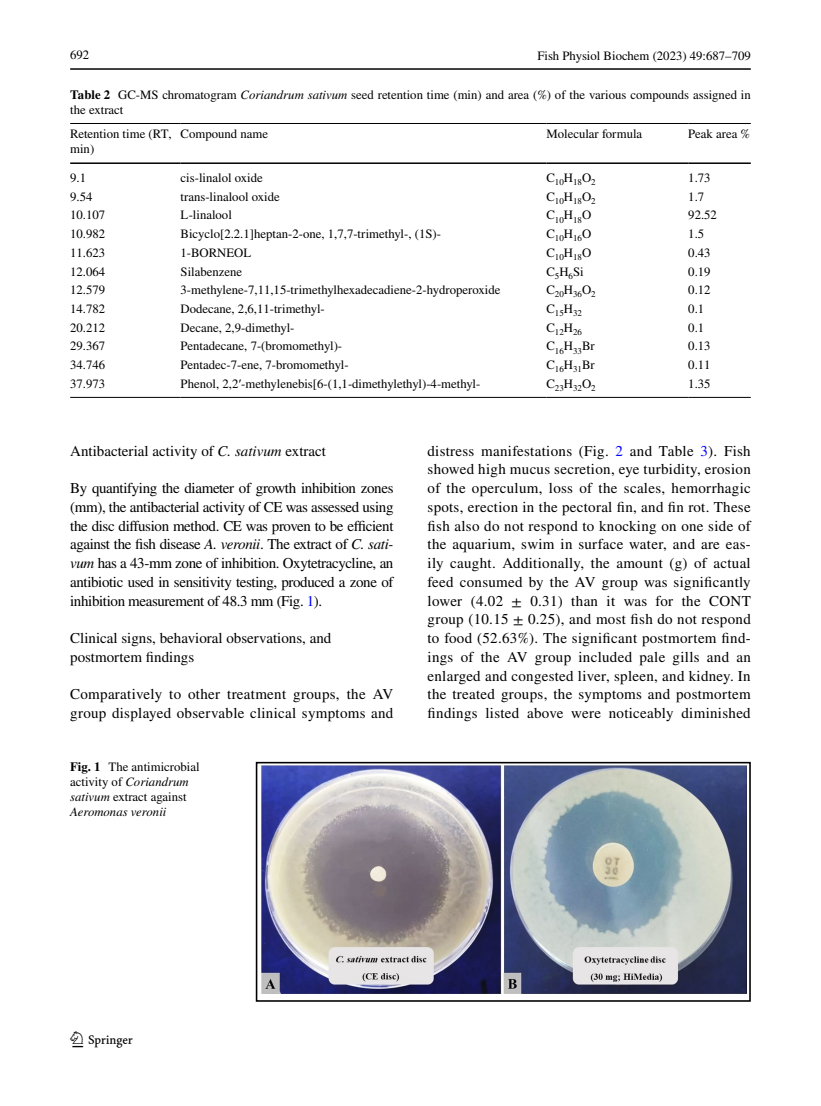
<style>
.page{position:relative;width:821px;height:1106px;background:#fff}
.page>*{position:absolute;margin:0;border:0;box-sizing:border-box;transform-origin:0 0}
.t1{font:22.5px "Springnew Regular 2";color:#000}
.t2{font:15px/18.8px "STIX";color:#000;text-align:justify}
.t3{font:15px/18.8px "STIX";letter-spacing:.02em;color:#000}
.t4{font:12.75px/15px "STIX";color:#000}
.t5{font:8.85px "STIX";color:#000}
.s1{font-weight:700}
.s2{font-style:italic}
.s3{font-family:"Times New Roman"}
.s4{color:#00f}
</style>
<div class="page">
<hr style="left:70px;top:68px;width:680px;height:2px;background:#000">
<hr style="left:70px;top:123px;width:111px;height:1px;background:#000">
<hr style="left:70px;top:162px;width:111px;height:2px;background:#000">
<hr style="left:181px;top:123px;width:365px;height:1px;background:#000">
<hr style="left:181px;top:162px;width:365px;height:2px;background:#000">
<hr style="left:546px;top:123px;width:142px;height:1px;background:#000">
<hr style="left:546px;top:162px;width:142px;height:2px;background:#000">
<hr style="left:688px;top:123px;width:62px;height:1px;background:#000">
<hr style="left:688px;top:162px;width:62px;height:2px;background:#000">
<hr style="left:70px;top:397px;width:111px;height:1px;background:#000">
<hr style="left:181px;top:397px;width:365px;height:1px;background:#000">
<hr style="left:546px;top:397px;width:142px;height:1px;background:#000">
<hr style="left:688px;top:397px;width:62px;height:1px;background:#000">
<div style="left:256px;top:762px;width:494px;height:239px;border:2px solid #000"></div>
<img style="left:262px;top:765px;width:484px;height:228px">
<p class="t4" style="left:70px;top:48px;width:21px">692</p>
<p class="t4" style="left:537px;top:49px;width:215px">Fish Physiol Biochem (2023) 49:687–709</p>
<p class="t4" style="left:70px;top:88px;width:682px"><span class="s1">Table 2</span> GC-MS chromatogram <span class="s2">Coriandrum sativum</span> seed retention time (min) and area (%) of the various compounds assigned in the extract</p>
<p class="t4" style="left:70px;top:127px;width:103px">Retention time (RT, min)</p>
<p class="t4" style="left:181px;top:127px;width:89px">Compound name</p>
<p class="t4" style="left:546px;top:127px;width:97px">Molecular formula</p>
<p class="t4" style="left:688px;top:127px;width:63px">Peak area %</p>
<p class="t4" style="left:70px;top:171px;width:17px">9.1</p>
<p class="t4" style="left:181px;top:171px;width:84px">cis-linalol oxide</p>
<p class="t5" style="left:546px;top:176px;width:51px"><sup>C</sup>10<sup>H</sup>18<sup>O</sup>2</p>
<p class="t4" style="left:688px;top:171px;width:24px">1.73</p>
<p class="t4" style="left:70px;top:190px;width:24px">9.54</p>
<p class="t4" style="left:181px;top:190px;width:101px">trans-linalool oxide</p>
<p class="t5" style="left:546px;top:195px;width:51px"><sup>C</sup>10<sup>H</sup>18<sup>O</sup>2</p>
<p class="t4" style="left:688px;top:190px;width:17px">1.7</p>
<p class="t4" style="left:70px;top:208px;width:37px">10.107</p>
<p class="t4" style="left:181px;top:208px;width:53px">L-linalool</p>
<p class="t5" style="left:546px;top:213px;width:46px"><sup>C</sup>10<sup>H</sup>18<sup>O</sup></p>
<p class="t4" style="left:688px;top:208px;width:30px">92.52</p>
<p class="t4" style="left:70px;top:227px;width:37px">10.982</p>
<p class="t4" style="left:181px;top:227px;width:262px">Bicyclo[2.2.1]heptan-2-one, 1,7,7-trimethyl-, (1S)-</p>
<p class="t5" style="left:546px;top:232px;width:46px"><sup>C</sup>10<sup>H</sup>16<sup>O</sup></p>
<p class="t4" style="left:688px;top:227px;width:17px">1.5</p>
<p class="t4" style="left:70px;top:246px;width:37px">11.623</p>
<p class="t4" style="left:181px;top:246px;width:72px">1-BORNEOL</p>
<p class="t5" style="left:546px;top:251px;width:46px"><sup>C</sup>10<sup>H</sup>18<sup>O</sup></p>
<p class="t4" style="left:688px;top:246px;width:24px">0.43</p>
<p class="t4" style="left:70px;top:265px;width:37px">12.064</p>
<p class="t4" style="left:181px;top:265px;width:63px">Silabenzene</p>
<p class="t4" style="left:546px;top:265px;width:39px">C<sub>5</sub>H<sub>6</sub>Si</p>
<p class="t4" style="left:688px;top:265px;width:24px">0.19</p>
<p class="t4" style="left:70px;top:283px;width:37px">12.579</p>
<p class="t4" style="left:181px;top:283px;width:321px">3-methylene-7,11,15-trimethylhexadecadiene-2-hydroperoxide</p>
<p class="t5" style="left:546px;top:288px;width:51px"><sup>C</sup>20<sup>H</sup>36<sup>O</sup>2</p>
<p class="t4" style="left:688px;top:283px;width:24px">0.12</p>
<p class="t4" style="left:70px;top:302px;width:37px">14.782</p>
<p class="t4" style="left:181px;top:302px;width:146px">Dodecane, 2,6,11-trimethyl-</p>
<p class="t5" style="left:546px;top:307px;width:37px"><sup>C</sup>15<sup>H</sup>32</p>
<p class="t4" style="left:688px;top:302px;width:17px">0.1</p>
<p class="t4" style="left:70px;top:321px;width:37px">20.212</p>
<p class="t4" style="left:181px;top:321px;width:115px">Decane, 2,9-dimethyl-</p>
<p class="t5" style="left:546px;top:326px;width:37px"><sup>C</sup>12<sup>H</sup>26</p>
<p class="t4" style="left:688px;top:321px;width:17px">0.1</p>
<p class="t4" style="left:70px;top:339px;width:37px">29.367</p>
<p class="t4" style="left:181px;top:339px;width:163px">Pentadecane, 7-(bromomethyl)-</p>
<p class="t4" style="left:546px;top:339px;width:50px">C<sub>16</sub>H<sub>33</sub>Br</p>
<p class="t4" style="left:688px;top:339px;width:24px">0.13</p>
<p class="t4" style="left:70px;top:358px;width:37px">34.746</p>
<p class="t4" style="left:181px;top:358px;width:169px">Pentadec-7-ene, 7-bromomethyl-</p>
<p class="t4" style="left:546px;top:358px;width:50px">C<sub>16</sub>H<sub>31</sub>Br</p>
<p class="t4" style="left:688px;top:358px;width:24px">0.11</p>
<p class="t4" style="left:70px;top:377px;width:37px">37.973</p>
<p class="t4" style="left:181px;top:377px;width:301px">Phenol, 2,2<span class="s3">′</span>-methylenebis[6-(1,1-dimethylethyl)-4-methyl-</p>
<p class="t5" style="left:546px;top:382px;width:51px"><sup>C</sup>23<sup>H</sup>32<sup>O</sup>2</p>
<p class="t4" style="left:688px;top:377px;width:24px">1.35</p>
<p class="t2" style="left:70px;top:442px;width:257px">Antibacterial activity of <span class="s2">C. sativum</span> extract</p>
<p class="t2" style="left:70px;top:479px;width:325px">By quantifying the diameter of growth inhibition zones (mm), the antibacterial activity of CE was assessed using the disc diffusion method. CE was proven to be efficient against the fish disease <span class="s2">A. veronii</span>. The extract of <span class="s2">C. sati&shy;vum</span> has a 43-mm zone of inhibition. Oxytetracycline, an antibiotic used in sensitivity testing, produced a zone of inhibition measurement of 48.3 mm (Fig. <span class="s4">1</span>).</p>
<p class="t2" style="left:70px;top:629px;width:263px">Clinical signs, behavioral observations, and postmortem findings</p>
<p class="t3" style="left:70px;top:686px;width:325px">Comparatively to other treatment groups, the AV group displayed observable clinical symptoms and</p>
<p class="t4" style="left:70px;top:760px;width:131px"><span class="s1">Fig. 1</span> The antimicrobial activity of <span class="s2">Coriandrum sativum</span> extract against<br><span class="s2">Aeromonas veronii</span></p>
<p class="t2" style="left:427px;top:442px;width:325px">distress manifestations (Fig. <span class="s4">2</span> and Table <span class="s4">3</span>). Fish showed high mucus secretion, eye turbidity, erosion of the operculum, loss of the scales, hemorrhagic spots, erection in the pectoral fin, and fin rot. These fish also do not respond to knocking on one side of the aquarium, swim in surface water, and are eas&shy;ily caught. Additionally, the amount (g) of actual feed consumed by the AV group was significantly lower (4.02 ± 0.31) than it was for the CONT group (10.15 ± 0.25), and most fish do not respond to food (52.63%). The significant postmortem find&shy;ings of the AV group included pale gills and an enlarged and congested liver, spleen, and kidney. In the treated groups, the symptoms and postmortem findings listed above were noticeably diminished</p>
<h1 class="t1" style="left:72px;top:1031px;width:62px">1 3</h1>
</div>
